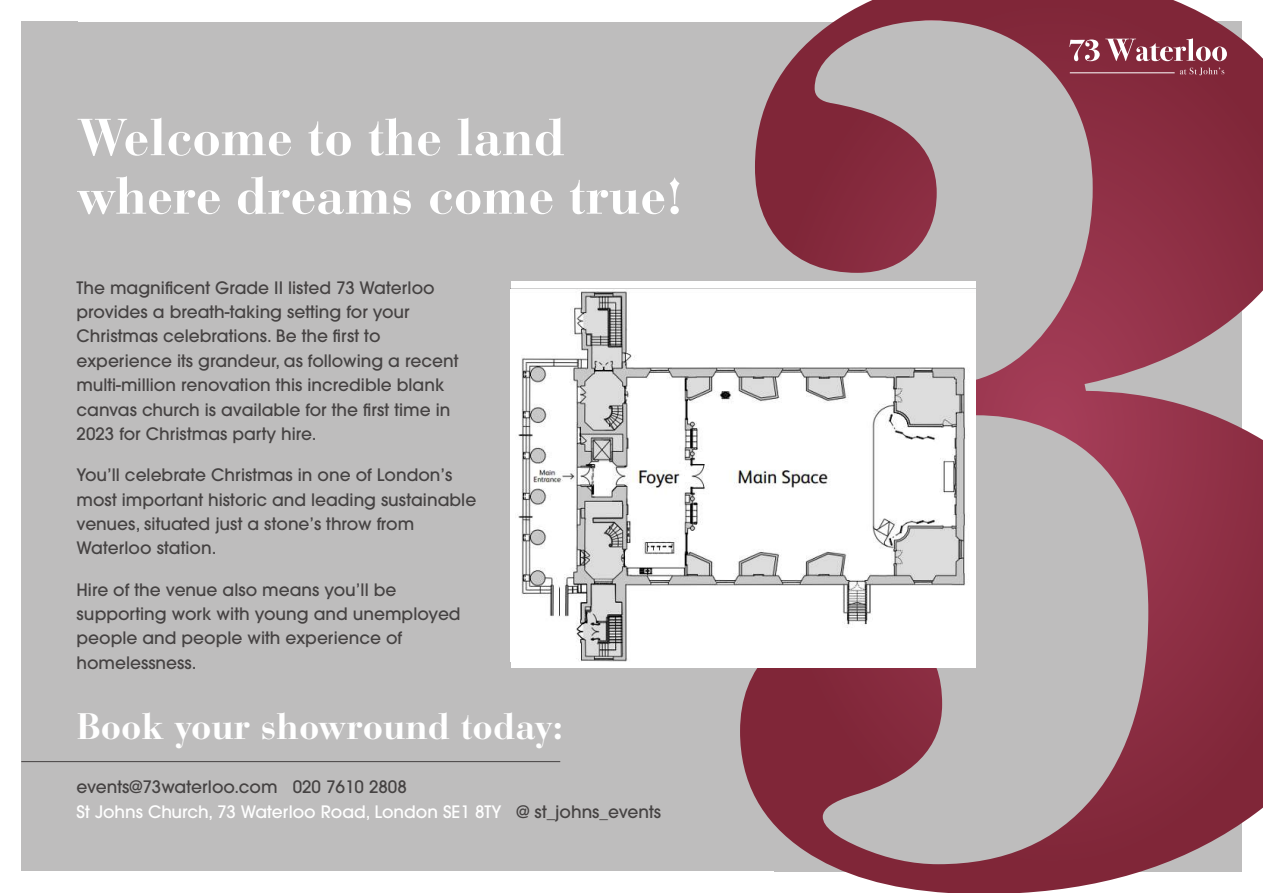
<style>
.page{position:relative;width:1263px;height:893px;background:#fff}
.page>*{position:absolute;margin:0;border:0;box-sizing:border-box;transform-origin:0 0}
.t1{font:700 51.6px/58.5px "Bauer Bodoni Pro";color:#fff}
.t2{font:700 36.6px "Bauer Bodoni Pro";color:#fff}
.t3{font:500 17.1px/24.3px "ITC Avant Garde Pro";color:#454242}
.s1{color:#fff}
</style>
<div class="page">
<div style="left:21px;top:21px;width:1221px;height:851px;background:#bebdbd"></div>
<svg style="left:740px;top:0;width:523px;height:893px"></svg>
<svg style="left:1069px;top:38px;width:158px;height:23px;background:#a76975"></svg>
<svg style="left:1180px;top:68px;width:44px;height:7px"></svg>
<hr style="left:1070px;top:72px;width:105px;height:1px;background:#fff">
<div style="left:511px;top:281px;width:465px;height:387px;background:#fff"></div>
<img style="left:518px;top:291px;width:448px;height:370px">
<hr style="left:21px;top:761px;width:539px;height:1px;background:#454242">
<h1 class="t1" style="left:77px;top:108px;width:608px">Welcome to the land where dreams come true!</h1>
<p class="t3" style="left:77px;top:275px;width:383px">The magnificent Grade II listed 73 Waterloo provides a breath-taking setting for your Christmas celebrations. Be the first to experience its grandeur, as following a recent multi-million renovation this incredible blank canvas church is available for the first time in 2023 for Christmas party hire.</p>
<p class="t3" style="left:77px;top:463px;width:401px">You’ll celebrate Christmas in one of London’s most important historic and leading sustainable venues, situated just a stone’s throw from Waterloo station.</p>
<p class="t3" style="left:77px;top:577px;width:386px">Hire of the venue also means you’ll be supporting work with young and unemployed people and people with experience of homelessness.</p>
<h2 class="t2" style="left:77px;top:703px;width:488px">Book your showround today:</h2>
<p class="t3" style="left:77px;top:775px;width:586px">events@73waterloo.com 020 7610 2808<br><span class="s1">St Johns Church, 73 Waterloo Road, London SE1 8TY</span> @ st_johns_events</p>
</div>
